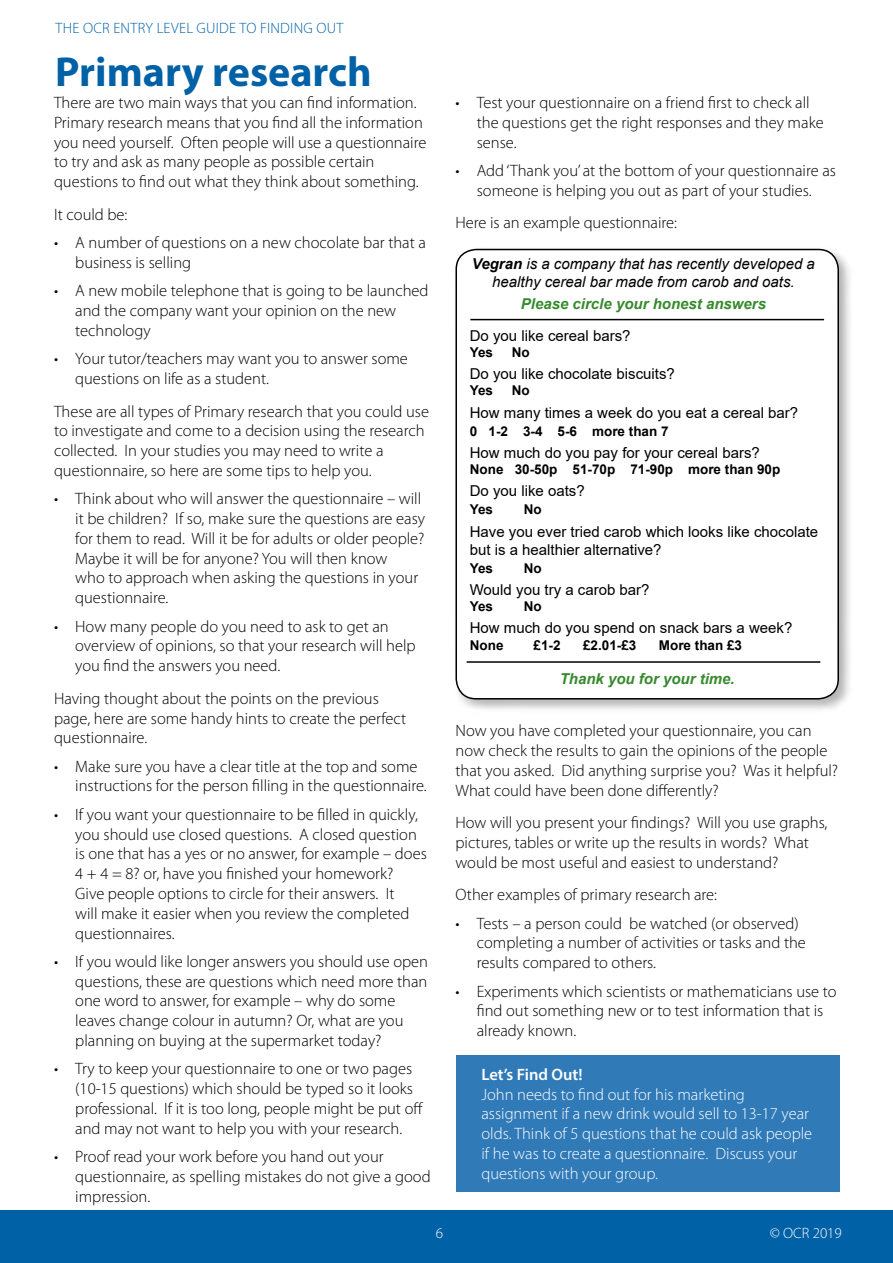
<style>
.page{position:relative;width:893px;height:1263px;background:#fff}
.page>*{position:absolute;margin:0;border:0;box-sizing:border-box;transform-origin:0 0}
.Heading{font:700 42px "Myriad Pro";color:#0061a6}
.Body_black{font:300 16.5px/19.8px "Myriad Pro";color:#000}
.Callout_box_white{font:300 16.5px/19.8px "Myriad Pro";color:#fff}
.Callout_box_white-2{font:600 16.5px "Myriad Pro";color:#fff}
.t1{font:15px/18px "Arial";color:#000}
.t2{font:italic 15px/18px "Arial";color:#000;text-align:center}
.t3{font:italic 700 15px "Arial";color:#368a2d}
.t4{font:300 15px "Myriad Pro";letter-spacing:.015em;color:#0061a6}
.t5{font:300 15px "Myriad Pro";color:#fff}
.t6{font:700 13.5px "Arial";color:#000}
.s1{font-weight:700}
</style>
<div class="page">
<div style="left:0;top:1210px;width:893px;height:53px;background:#0061a6"></div>
<div style="left:453px;top:246px;width:400px;height:468px;background:#000;opacity:.3"></div>
<div style="left:456px;top:249px;width:382px;height:450px;background:#fff;border-radius:20px"></div>
<div style="left:455px;top:249px;width:384px;height:450px;border:2px solid #000;border-radius:20px"></div>
<hr style="left:470px;top:319px;width:354px;height:1px;background:#000">
<hr style="left:467px;top:661px;width:353px;height:2px;background:#000">
<div style="left:456px;top:1054px;width:384px;height:137px;background:#307ab8"></div>
<p class="t4" style="left:55px;top:19px;width:290px">THE OCR ENTRY LEVEL GUIDE TO FINDING OUT</p>
<p class="Heading" style="left:55px;top:44px;width:318px">Primary research</p>
<p class="Body_black" style="left:54px;top:93px;width:374px">There are two main ways that you can find information.<br>Primary research means that you find all the information you need yourself. Often people will use a questionnaire to try and ask as many people as possible certain questions to find out what they think about something.</p>
<p class="Body_black" style="left:54px;top:205px;width:75px">It could be:</p>
<p class="Body_black" style="left:75px;top:233px;width:352px;text-indent:-21px">• A number of questions on a new chocolate bar that a business is selling</p>
<p class="Body_black" style="left:75px;top:281px;width:355px;text-indent:-21px">• A new mobile telephone that is going to be launched and the company want your opinion on the new technology</p>
<p class="Body_black" style="left:75px;top:349px;width:334px;text-indent:-21px">• Your tutor/teachers may want you to answer some questions on life as a student.</p>
<p class="Body_black" style="left:54px;top:401px;width:377px">These are all types of Primary research that you could use to investigate and come to a decision using the research collected. In your studies you may need to write a questionnaire, so here are some tips to help you.</p>
<p class="Body_black" style="left:75px;top:489px;width:351px;text-indent:-21px">• Think about who will answer the questionnaire – will it be children? If so, make sure the questions are easy for them to read. Will it be for adults or older people?<br>Maybe it will be for anyone? You will then know<br>who to approach when asking the questions in your questionnaire.</p>
<p class="Body_black" style="left:75px;top:616px;width:342px;text-indent:-21px">• How many people do you need to ask to get an overview of opinions, so that your research will help you find the answers you need.</p>
<p class="Body_black" style="left:54px;top:689px;width:354px">Having thought about the points on the previous page, here are some handy hints to create the perfect questionnaire.</p>
<p class="Body_black" style="left:75px;top:756px;width:353px;text-indent:-21px">• Make sure you have a clear title at the top and some instructions for the person filling in the questionnaire.</p>
<p class="Body_black" style="left:75px;top:805px;width:353px;text-indent:-21px">• If you want your questionnaire to be filled in quickly, you should use closed questions. A closed question is one that has a yes or no answer, for example – does 4 + 4 = 8? or, have you finished your homework?<br>Give people options to circle for their answers. It<br>will make it easier when you review the completed questionnaires.</p>
<p class="Body_black" style="left:75px;top:952px;width:354px;text-indent:-21px">• If you would like longer answers you should use open questions, these are questions which need more than one word to answer, for example – why do some leaves change colour in autumn? Or, what are you planning on buying at the supermarket today?</p>
<p class="Body_black" style="left:75px;top:1059px;width:349px;text-indent:-21px">• Try to keep your questionnaire to one or two pages (10-15 questions) which should be typed so it looks professional. If it is too long, people might be put off and may not want to help you with your research.</p>
<p class="Body_black" style="left:75px;top:1147px;width:357px;text-indent:-21px">• Proof read your work before you hand out your questionnaire, as spelling mistakes do not give a good impression.</p>
<p class="t5" style="left:436px;top:1225px;width:9px">6</p>
<p class="Body_black" style="left:477px;top:93px;width:349px;text-indent:-21px">• Test your questionnaire on a friend first to check all the questions get the right responses and they make sense.</p>
<p class="Body_black" style="left:455px;top:161px;width:382px;text-align:center">• Add ‘Thank you’ at the bottom of your questionnaire as someone is helping you out as part of your studies.</p>
<p class="Body_black" style="left:455px;top:213px;width:223px">Here is an example questionnaire:</p>
<p class="t2" style="left:472px;top:255px;width:344px"><span class="s1">Vegran</span> is a company that has recently developed a healthy cereal bar made from carob and oats.</p>
<p class="t3" style="left:521px;top:294px;width:247px">Please circle your honest answers</p>
<p class="t1" style="left:470px;top:326px;width:162px">Do you like cereal bars?</p>
<p class="t6" style="left:470px;top:343px;width:25px">Yes</p>
<p class="t6" style="left:512px;top:343px;width:19px">No</p>
<p class="t1" style="left:470px;top:365px;width:207px">Do you like chocolate biscuits?</p>
<p class="t6" style="left:470px;top:381px;width:25px">Yes</p>
<p class="t6" style="left:512px;top:381px;width:19px">No</p>
<p class="t1" style="left:470px;top:403px;width:330px">How many times a week do you eat a cereal bar?</p>
<p class="t6" style="left:470px;top:421px;width:200px">0 1-2 3-4 5-6 more than 7</p>
<p class="t1" style="left:470px;top:443px;width:292px">How much do you pay for your cereal bars?</p>
<p class="t6" style="left:470px;top:460px;width:312px">None 30-50p 51-70p 71-90p more than 90p</p>
<p class="t1" style="left:470px;top:482px;width:117px">Do you like oats?</p>
<p class="t6" style="left:470px;top:500px;width:25px">Yes</p>
<p class="t6" style="left:524px;top:500px;width:19px">No</p>
<p class="t1" style="left:470px;top:522px;width:350px">Have you ever tried carob which looks like chocolate but is a healthier alternative?</p>
<p class="t6" style="left:470px;top:558px;width:25px">Yes</p>
<p class="t6" style="left:524px;top:558px;width:19px">No</p>
<p class="t1" style="left:470px;top:580px;width:181px">Would you try a carob bar?</p>
<p class="t6" style="left:470px;top:597px;width:25px">Yes</p>
<p class="t6" style="left:524px;top:597px;width:19px">No</p>
<p class="t1" style="left:470px;top:619px;width:324px">How much do you spend on snack bars a week?</p>
<p class="t6" style="left:470px;top:635px;width:35px">None</p>
<p class="t6" style="left:533px;top:635px;width:29px">£1-2</p>
<p class="t6" style="left:583px;top:635px;width:55px">£2.01-£3</p>
<p class="t6" style="left:659px;top:635px;width:85px">More than £3</p>
<p class="t3" style="left:560px;top:669px;width:177px">Thank you for your time.</p>
<p class="Body_black" style="left:455px;top:721px;width:384px">Now you have completed your questionnaire, you can now check the results to gain the opinions of the people that you asked. Did anything surprise you? Was it helpful?<br>What could have been done differently?</p>
<p class="Body_black" style="left:455px;top:813px;width:373px">How will you present your findings? Will you use graphs, pictures, tables or write up the results in words? What would be most useful and easiest to understand?</p>
<p class="Body_black" style="left:455px;top:885px;width:263px">Other examples of primary research are:</p>
<p class="Body_black" style="left:477px;top:913px;width:331px;text-indent:-21px">• Tests – a person could be watched (or observed) completing a number of activities or tasks and the results compared to others.</p>
<p class="Body_black" style="left:477px;top:981px;width:361px;text-indent:-21px">• Experiments which scientists or mathematicians use to find out something new or to test information that is already known.</p>
<p class="Callout_box_white-2" style="left:481px;top:1064px;width:103px">Let’s Find Out!</p>
<p class="Callout_box_white" style="left:481px;top:1084px;width:332px">John needs to find out for his marketing assignment if a new drink would sell to 13-17 year olds. Think of 5 questions that he could ask people if he was to create a questionnaire. Discuss your questions with your group.</p>
<p class="t5" style="left:770px;top:1225px;width:74px">© OCR 2019</p>
</div>
